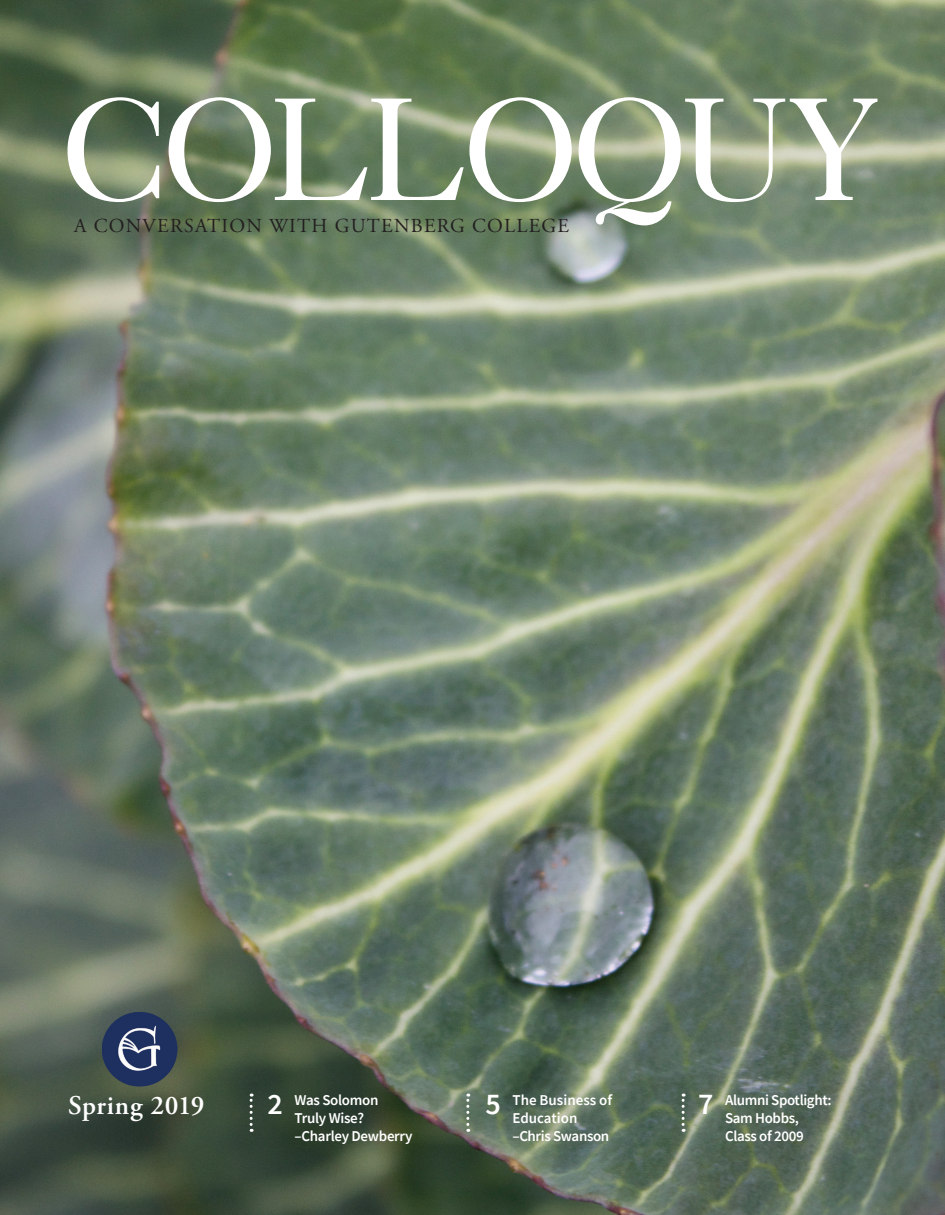
<style>
.page{position:relative;width:945px;height:1215px;background:#fff}
.page>*{position:absolute;margin:0;border:0;box-sizing:border-box;transform-origin:0 0}
.t1{font:600 27px "Adobe Garamond Pro";letter-spacing:.02em;color:#fff}
.t2{font:19.8px "Adobe Garamond Pro";letter-spacing:.065em;color:#231f20}
.t3{font:600 15px/18px "Source Sans Pro";letter-spacing:-.02em;color:#fff}
.t4{font:600 15px/18px "Source Sans Pro";color:#fff}
.s1{font-size:30px}
</style>
<div class="page">
<img style="left:0;top:0;width:945px;height:1215px">
<svg style="left:67px;top:97px;width:92px;height:105px"></svg>
<svg style="left:169px;top:97px;width:403px;height:105px"></svg>
<svg style="left:579px;top:97px;width:298px;height:128px"></svg>
<svg style="left:250px;top:1094px;width:3px;height:38px"></svg>
<svg style="left:466px;top:1094px;width:3px;height:38px"></svg>
<svg style="left:682px;top:1094px;width:3px;height:38px"></svg>
<img style="left:102px;top:1011px;width:75px;height:76px">
<h2 class="t2" style="left:74px;top:214px;width:496px">A CONVERSATION WITH GUTENBERG COLLEGE</h2>
<h1 class="t1" style="left:68px;top:1090px;width:138px">Spring 2019</h1>
<p class="t3" style="left:295px;top:1091px;width:119px;text-indent:-27px"><span class="s1">2</span> Was Solomon<br>Truly Wise? –Charley Dewberry</p>
<p class="t4" style="left:512px;top:1091px;width:101px;text-indent:-27px"><span class="s1">5</span> The Business of<br>Education –Chris Swanson</p>
<p class="t3" style="left:698px;top:1091px;width:135px;text-align:center"><span class="s1">7</span> Alumni Spotlight:<br>Sam Hobbs,<br>Class of 2009</p>
</div>
